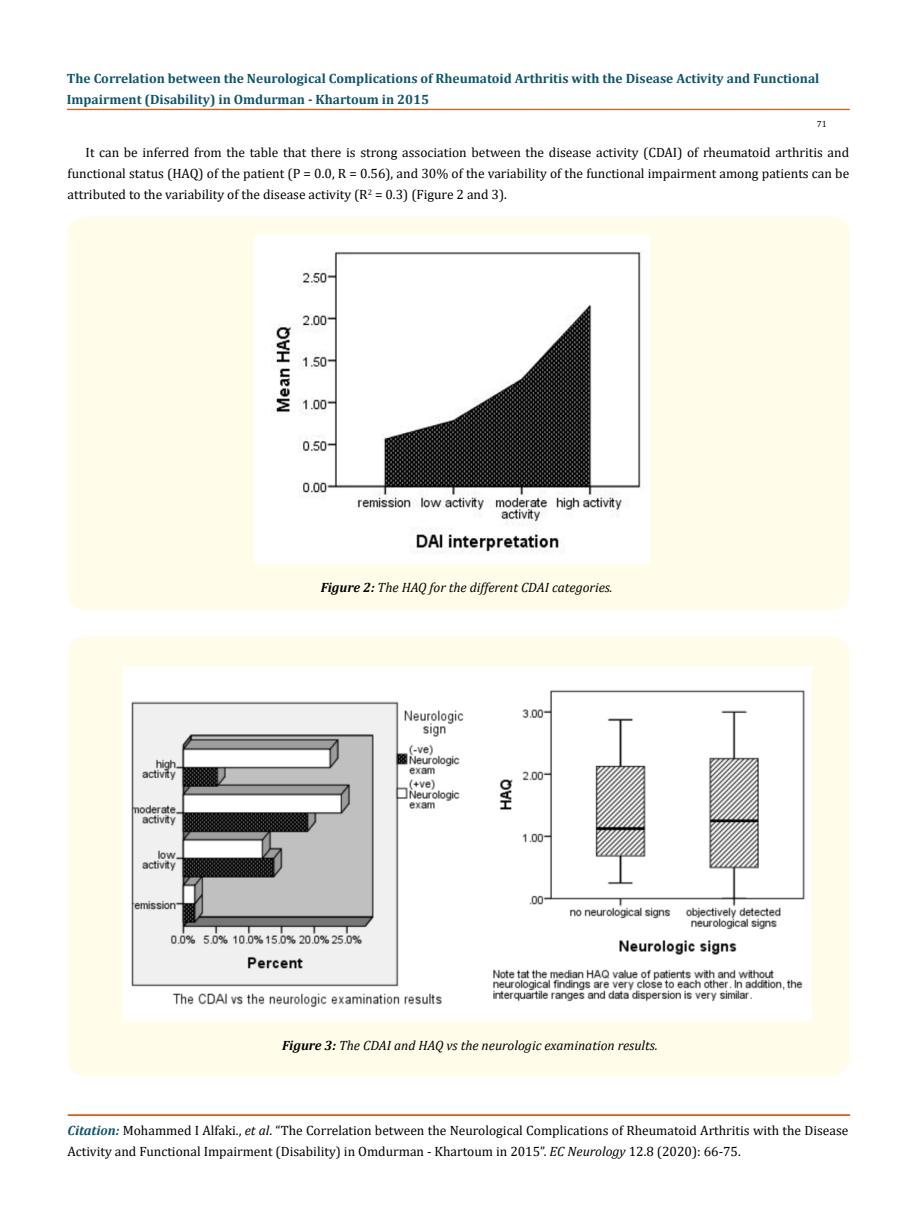
<style>
.page{position:relative;width:917px;height:1226px;background:#fff}
.page>*{position:absolute;margin:0;border:0;box-sizing:border-box;transform-origin:0 0}
.t1{font:13.5px/21px "Cambria";color:#000}
.t2{font:700 13.5px/21px "Cambria";color:#0e546a}
.t3{font:italic 13.5px "Cambria";color:#000}
.t4{font:9px "Cambria";color:#000}
.s1{font-weight:700}
.s2{font-weight:700;font-style:italic;color:#0e546a}
.s3{font-style:italic}
</style>
<div class="page">
<div style="left:67px;top:109px;width:782px;height:1px;border:1px solid #e05d1a"></div>
<hr style="left:68px;top:1115px;width:781px;height:1px;background:#e05d1a">
<div style="left:68px;top:1114px;width:781px;height:1px;border:1px solid #e05d1a"></div>
<div style="left:67px;top:216px;width:782px;height:394px;background:#fffde9;border-radius:18px"></div>
<img style="left:255px;top:235px;width:395px;height:328px">
<div style="left:68px;top:636px;width:781px;height:439px;background:#fffde9;border-radius:18px"></div>
<img style="left:123px;top:666px;width:688px;height:354px">
<p class="t2" style="left:67px;top:68px;width:754px">The Correlation between the Neurological Complications of Rheumatoid Arthritis with the Disease Activity and Functional<br>Impairment (Disability) in Omdurman - Khartoum in 2015</p>
<p class="t4" style="left:816px;top:118px;width:11px">71</p>
<p class="t1" style="left:68px;top:142px;width:783px;text-align:justify;text-indent:18px">It can be inferred from the table that there is strong association between the disease activity (CDAI) of rheumatoid arthritis and functional status (HAQ) of the patient (P = 0.0, R = 0.56), and 30% of the variability of the functional impairment among patients can be attributed to the variability of the disease activity (R<sup>2</sup> = 0.3) (Figure 2 and 3).</p>
<p class="t3" style="left:320px;top:578px;width:293px"><span class="s1">Figure 2:</span> The HAQ for the different CDAI categories.</p>
<p class="t3" style="left:282px;top:1035px;width:377px"><span class="s1">Figure 3:</span> The CDAI and HAQ vs the neurologic examination results.</p>
<p class="t1" style="left:68px;top:1120px;width:782px"><span class="s2">Citation:</span> Mohammed I Alfaki., <span class="s3">et al</span>. “The Correlation between the Neurological Complications of Rheumatoid Arthritis with the Disease<br>Activity and Functional Impairment (Disability) in Omdurman - Khartoum in 2015”. <span class="s3">EC Neurology</span> 12.8 (2020): 66-75.</p>
</div>
